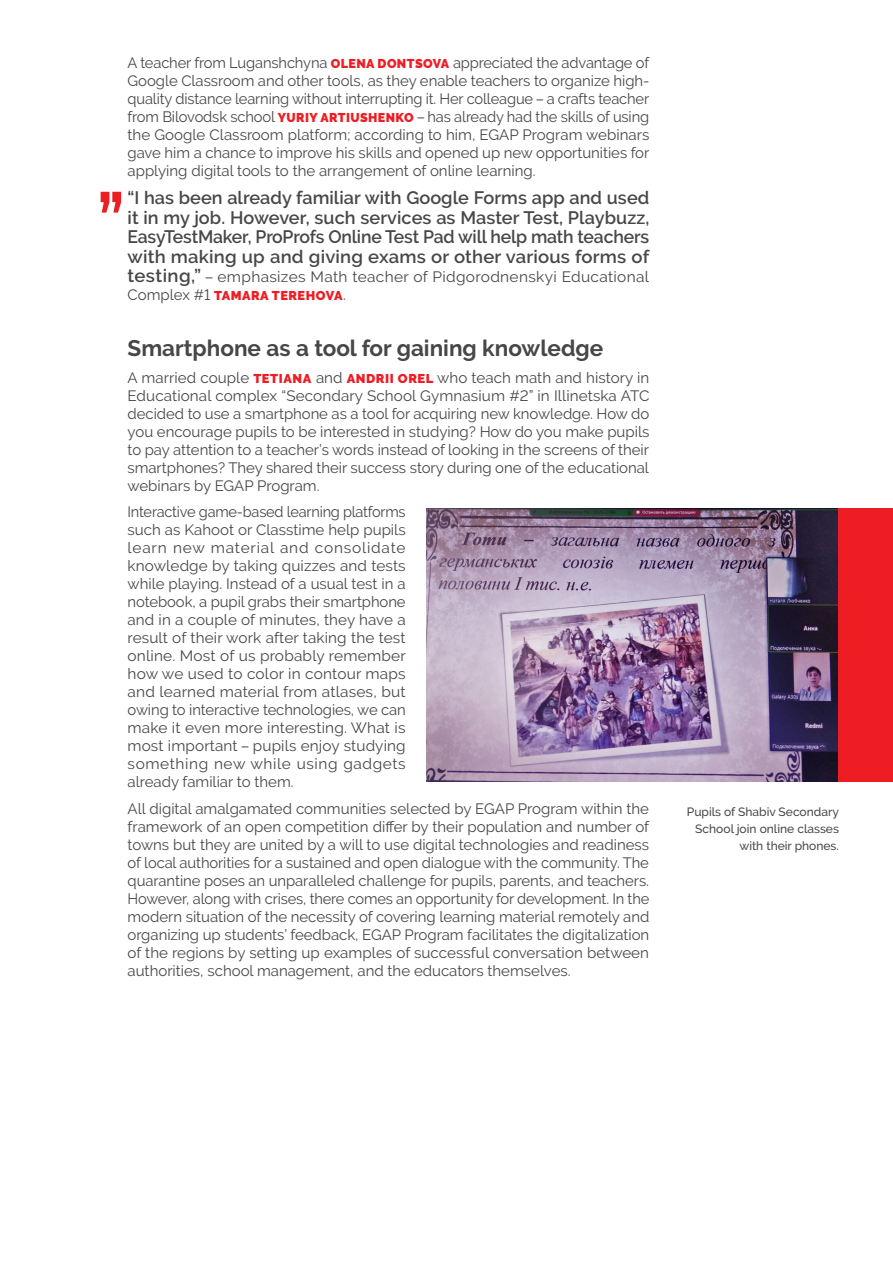
<style>
.page{position:relative;width:893px;height:1263px;background:#fff}
.page>*{position:absolute;margin:0;border:0;box-sizing:border-box;transform-origin:0 0}
.подзаг{font:700 22.5px "Raleway";color:#464748}
.quote_7{font:600 18px/19.5px "Raleway";letter-spacing:.01em;color:#464748;text-align:justify}
.txt_11{font:15px/18px "Raleway";color:#464748;text-align:justify}
.quote_7-2{font:15px "Raleway";letter-spacing:.02em;color:#464748}
.quote_7-3{font:900 12.75px "Raleway";letter-spacing:.04em;color:#ee1d23}
.текст{font:500 12px/16.5px "Raleway";color:#464748;text-align:right}
.s1{font-weight:900;font-size:12.75px;color:#ee1d23}
.s2{font-weight:600;font-size:18px}
.s3{font-weight:400;font-size:15px;color:#464748}
</style>
<div class="page">
<img style="left:427px;top:509px;width:412px;height:273px">
<svg style="left:101px;top:192px;width:20px;height:21px"></svg>
<div style="left:839px;top:509px;width:54px;height:273px;background:#ee1d23"></div>
<p class="txt_11" style="left:128px;top:54px;width:523px">A teacher from Luganshchyna <span class="s1">OLENA DONTSOVA</span> appreciated the advantage of Google Classroom and other tools, as they enable teachers to organize high&shy;quality distance learning without interrupting it. Her colleague – a crafts teacher from Bilovodsk school <span class="s1">YURIY ARTIUSHENKO</span> – has already had the skills of using the Google Classroom platform; according to him, EGAP Program webinars gave him a chance to improve his skills and opened up new opportunities for applying digital tools to the arrangement of online learning.</p>
<p class="quote_7" style="left:128px;top:188px;width:523px">“I has been already familiar with Google Forms app and used it in my job. However, such services as Master Test, Playbuzz, EasyTestMaker, ProProfs Online Test Pad will help math teachers with making up and giving exams or other various forms of</p>
<p class="quote_7-2" style="left:128px;top:268px;width:523px"><span class="s2">testing,”</span> – emphasizes Math teacher of Pidgorodnenskyi Educational</p>
<p class="quote_7-3" style="left:128px;top:288px;width:220px"><span class="s3">Complex #1</span> TAMARA TEREHOVA<span class="s3">.</span></p>
<p class="подзаг" style="left:128px;top:335px;width:477px">Smartphone as a tool for gaining knowledge</p>
<p class="txt_11" style="left:128px;top:368px;width:523px">A married couple <span class="s1">TETIANA</span> and <span class="s1">ANDRII OREL</span> who teach math and history in Educational complex “Secondary School Gymnasium #2” in Illinetska ATC decided to use a smartphone as a tool for acquiring new knowledge. How do you encourage pupils to be interested in studying? How do you make pupils to pay attention to a teacher’s words instead of looking in the screens of their smartphones? They shared their success story during one of the educational webinars by EGAP Program.</p>
<p class="txt_11" style="left:128px;top:503px;width:280px">Interactive game-based learning platforms such as Kahoot or Classtime help pupils learn new material and consolidate knowledge by taking quizzes and tests while playing. Instead of a usual test in a notebook, a pupil grabs their smartphone and in a couple of minutes, they have a result of their work after taking the test online. Most of us probably remember how we used to color in contour maps and learned material from atlases, but owing to interactive technologies, we can make it even more interesting. What is most important – pupils enjoy studying something new while using gadgets already familiar to them.</p>
<p class="txt_11" style="left:128px;top:799px;width:523px">All digital amalgamated communities selected by EGAP Program within the framework of an open competition differ by their population and number of towns but they are united by a will to use digital technologies and readiness of local authorities for a sustained and open dialogue with the community. The quarantine poses an unparalleled challenge for pupils, parents, and teachers.<br>However, along with crises, there comes an opportunity for development. In the modern situation of the necessity of covering learning material remotely and organizing up students’ feedback, EGAP Program facilitates the digitalization of the regions by setting up examples of successful conversation between authorities, school management, and the educators themselves.</p>
<p class="текст" style="left:687px;top:804px;width:154px">Pupils of Shabiv Secondary<br>School join online classes with their phones.</p>
</div>
